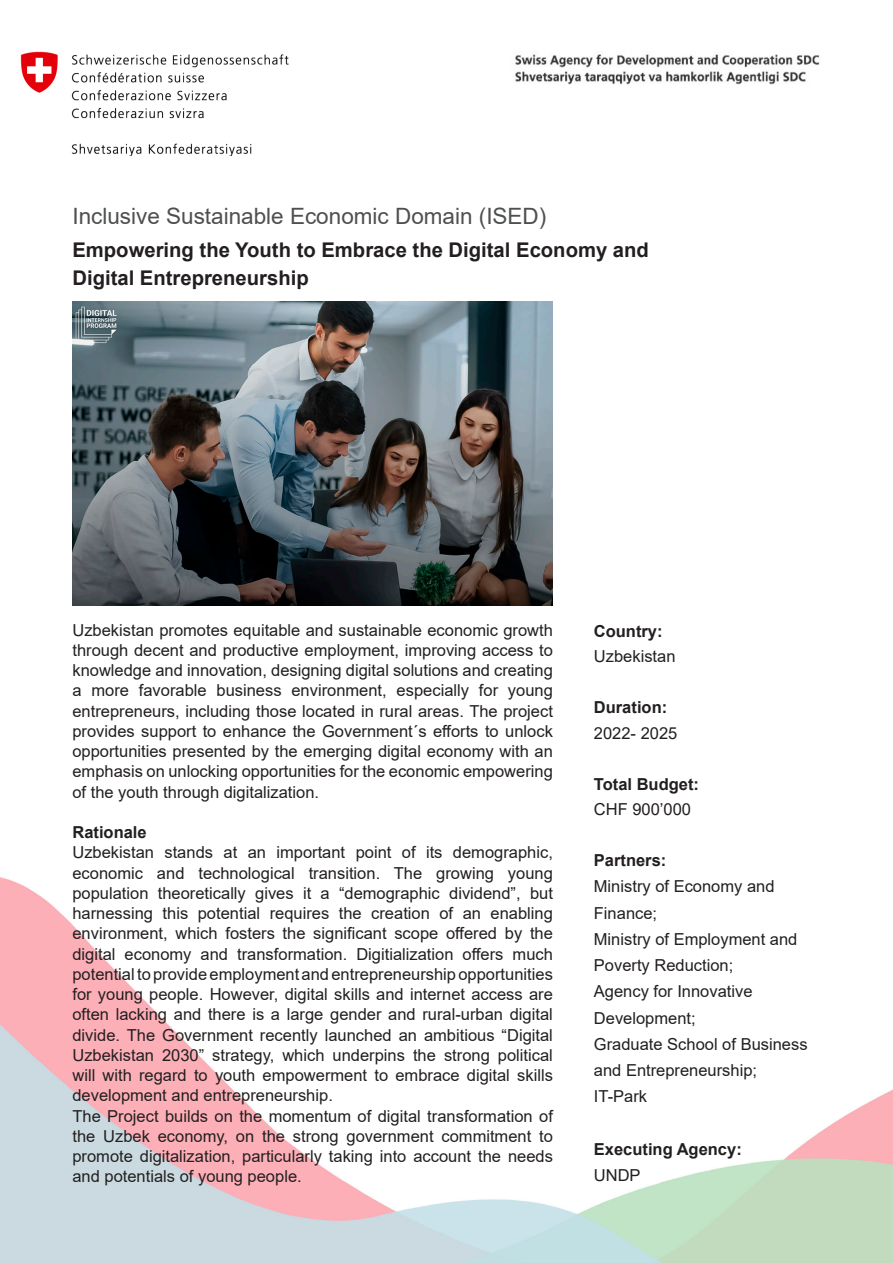
<style>
.page{position:relative;width:893px;height:1263px;background:#fff}
.page>*{position:absolute;margin:0;border:0;box-sizing:border-box;transform-origin:0 0}
.t1{font:22.5px "Arial";color:#4e4f50}
.t2{font:700 20.25px "Arial";color:#231f20}
.t3{font:16.5px/20.2px "Arial";color:#231f20}
.t4{font:700 16.5px "Arial";color:#231f20}
</style>
<div class="page">
<img style="left:0;top:51px;width:893px;height:1212px">
<img style="left:72px;top:302px;width:481px;height:304px">
<img style="left:21px;top:52px;width:268px;height:103px">
<img style="left:504px;top:51px;width:317px;height:33px">
<p class="t1" style="left:72px;top:201px;width:475px">Inclusive Sustainable Economic Domain (ISED)</p>
<p class="t2" style="left:72px;top:235px;width:578px">Empowering the Youth to Embrace the Digital Economy and</p>
<p class="t2" style="left:72px;top:263px;width:238px">Digital Entrepreneurship</p>
<p class="t3" style="left:72px;top:619px;width:482px;text-align:justify">Uzbekistan promotes equitable and sustainable economic growth through decent and productive employment, improving access to knowledge and innovation, designing digital solutions and creating a more favorable business environment, especially for young entrepreneurs, including those located in rural areas. The project provides support to enhance the Government´s efforts to unlock opportunities presented by the emerging digital economy with an emphasis on unlocking opportunities for the economic empowering of the youth through digitalization.</p>
<p class="t4" style="left:72px;top:821px;width:76px">Rationale</p>
<p class="t3" style="left:72px;top:842px;width:482px;text-align:justify">Uzbekistan stands at an important point of its demographic, economic and technological transition. The growing young population theoretically gives it a “demographic dividend”, but harnessing this potential requires the creation of an enabling environment, which fosters the significant scope offered by the digital economy and transformation. Digitialization offers much potential to provide employment and entrepreneurship opportunities for young people. However, digital skills and internet access are often lacking and there is a large gender and rural-urban digital divide. The Government recently launched an ambitious “Digital Uzbekistan 2030” strategy, which underpins the strong political will with regard to youth empowerment to embrace digital skills development and entrepreneurship.</p>
<p class="t3" style="left:72px;top:1105px;width:482px;text-align:justify">The Project builds on the momentum of digital transformation of the Uzbek economy, on the strong government commitment to promote digitalization, particularly taking into account the needs and potentials of young people.</p>
<p class="t4" style="left:594px;top:619px;width:70px">Country:</p>
<p class="t3" style="left:594px;top:646px;width:83px">Uzbekistan</p>
<p class="t4" style="left:594px;top:696px;width:75px">Duration:</p>
<p class="t3" style="left:594px;top:722px;width:85px">2022- 2025</p>
<p class="t4" style="left:594px;top:772px;width:107px">Total Budget:</p>
<p class="t3" style="left:594px;top:799px;width:99px">CHF 900’000</p>
<p class="t4" style="left:594px;top:849px;width:74px">Partners:</p>
<p class="t3" style="left:594px;top:873px;width:182px;line-height:26.2px">Ministry of Economy and<br>Finance;</p>
<p class="t3" style="left:594px;top:926px;width:205px;line-height:26.2px">Ministry of Employment and<br>Poverty Reduction;</p>
<p class="t3" style="left:594px;top:978px;width:160px;line-height:26.2px">Agency for Innovative<br>Development;</p>
<p class="t3" style="left:594px;top:1031px;width:215px;line-height:26.2px">Graduate School of Business and Entrepreneurship;</p>
<p class="t3" style="left:594px;top:1086px;width:55px">IT-Park</p>
<p class="t4" style="left:594px;top:1137px;width:149px">Executing Agency:</p>
<p class="t3" style="left:594px;top:1165px;width:48px">UNDP</p>
</div>
